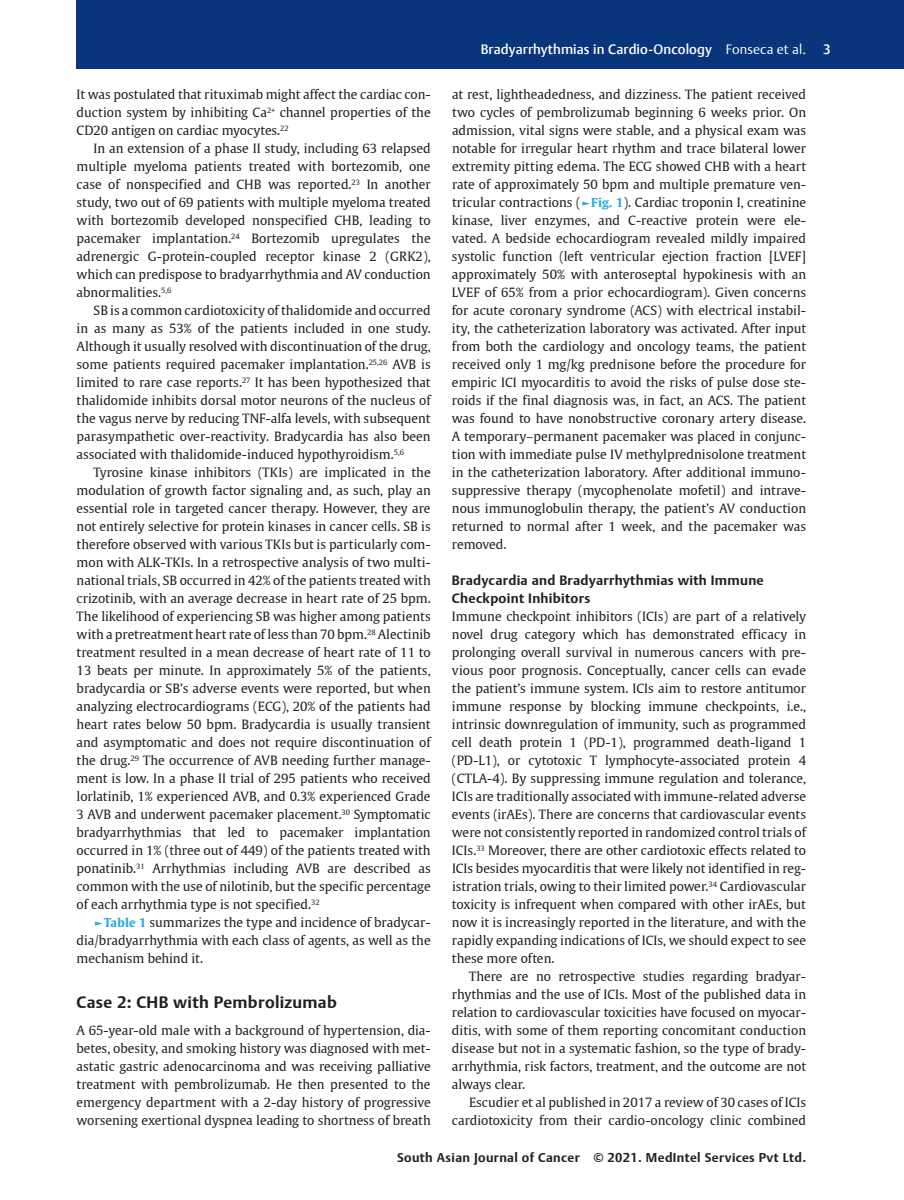
<style>
.page{position:relative;width:904px;height:1200px;background:#fff}
.page>*{position:absolute;margin:0;border:0;box-sizing:border-box;transform-origin:0 0}
.t1{font:700 16.5px "Thieme Argo 2011";letter-spacing:.02em;color:#231f20}
.t2{font:700 13.5px/18px "Thieme Argo 2011";letter-spacing:.02em;color:#231f20}
.t3{font:500 13.5px "Thieme Argo 2011";letter-spacing:.01em;color:#fff}
.t4{font:12.75px/18px "Thieme Gulliver 2011";color:#231f20;text-align:justify}
.t5{font:700 12.75px "Thieme Argo 2011";letter-spacing:.03em;color:#231f20}
.s1{font-weight:700;font-size:12.15px;color:#2baae1}
.s2{font-weight:300}
</style>
<div class="page">
<div style="left:77px;top:0;width:826px;height:68px;background:#08357c"></div>
<p class="t4" style="left:77px;top:85px;width:355px">It was postulated that rituximab might affect the cardiac con&shy;duction system by inhibiting Ca<sup>2+</sup> channel properties of the CD20 antigen on cardiac myocytes.<sup>22</sup></p>
<p class="t4" style="left:77px;top:139px;width:355px;text-indent:17px">In an extension of a phase II study, including 63 relapsed multiple myeloma patients treated with bortezomib, one case of nonspecified and CHB was reported.<sup>23</sup> In another study, two out of 69 patients with multiple myeloma treated with bortezomib developed nonspecified CHB, leading to pacemaker implantation.<sup>24</sup> Bortezomib upregulates the adrenergic G-protein-coupled receptor kinase 2 (GRK2), which can predispose to bradyarrhythmia and AV conduction abnormalities.<sup>5,6</sup></p>
<p class="t4" style="left:77px;top:301px;width:355px;text-indent:17px">SB is a common cardiotoxicity of thalidomide and occurred in as many as 53% of the patients included in one study.<br>Although it usually resolved with discontinuation of the drug, some patients required pacemaker implantation.<sup>25,26</sup> AVB is limited to rare case reports.<sup>27</sup> It has been hypothesized that thalidomide inhibits dorsal motor neurons of the nucleus of the vagus nerve by reducing TNF-alfa levels, with subsequent parasympathetic over-reactivity. Bradycardia has also been associated with thalidomide-induced hypothyroidism.<sup>5,6</sup></p>
<p class="t4" style="left:77px;top:463px;width:355px;text-indent:17px">Tyrosine kinase inhibitors (TKIs) are implicated in the modulation of growth factor signaling and, as such, play an essential role in targeted cancer therapy. However, they are not entirely selective for protein kinases in cancer cells. SB is therefore observed with various TKIs but is particularly com&shy;mon with ALK-TKIs. In a retrospective analysis of two multi&shy;national trials, SB occurred in 42% of the patients treated with crizotinib, with an average decrease in heart rate of 25 bpm.<br>The likelihood of experiencing SB was higher among patients with a pretreatment heart rate of less than 70 bpm.<sup>28</sup> Alectinib treatment resulted in a mean decrease of heart rate of 11 to 13 beats per minute. In approximately 5% of the patients, bradycardia or SB’s adverse events were reported, but when analyzing electrocardiograms (ECG), 20% of the patients had heart rates below 50 bpm. Bradycardia is usually transient and asymptomatic and does not require discontinuation of the drug.<sup>29</sup> The occurrence of AVB needing further manage&shy;ment is low. In a phase II trial of 295 patients who received lorlatinib, 1% experienced AVB, and 0.3% experienced Grade 3 AVB and underwent pacemaker placement.<sup>30</sup> Symptomatic bradyarrhythmias that led to pacemaker implantation occurred in 1% (three out of 449) of the patients treated with ponatinib.<sup>31</sup> Arrhythmias including AVB are described as common with the use of nilotinib, but the specific percentage of each arrhythmia type is not specified.<sup>32</sup></p>
<p class="t4" style="left:77px;top:913px;width:355px;text-indent:17px"><span class="s1">►Table 1</span> summarizes the type and incidence of bradycar&shy;dia/bradyarrhythmia with each class of agents, as well as the mechanism behind it.</p>
<p class="t1" style="left:77px;top:991px;width:261px">Case 2: CHB with Pembrolizumab</p>
<p class="t4" style="left:77px;top:1021px;width:355px">A 65-year-old male with a background of hypertension, dia&shy;betes, obesity, and smoking history was diagnosed with met&shy;astatic gastric adenocarcinoma and was receiving palliative treatment with pembrolizumab. He then presented to the emergency department with a 2-day history of progressive worsening exertional dyspnea leading to shortness of breath</p>
<p class="t3" style="left:480px;top:41px;width:327px">Bradyarrhythmias in Cardio-Oncology <span class="s2">Fonseca et al.</span></p>
<p class="t4" style="left:452px;top:85px;width:355px">at rest, lightheadedness, and dizziness. The patient received two cycles of pembrolizumab beginning 6 weeks prior. On admission, vital signs were stable, and a physical exam was notable for irregular heart rhythm and trace bilateral lower extremity pitting edema. The ECG showed CHB with a heart rate of approximately 50 bpm and multiple premature ven&shy;tricular contractions (<span class="s1">►Fig. 1</span>). Cardiac troponin I, creatinine kinase, liver enzymes, and C-reactive protein were ele&shy;vated. A bedside echocardiogram revealed mildly impaired systolic function (left ventricular ejection fraction [LVEF] approximately 50% with anteroseptal hypokinesis with an LVEF of 65% from a prior echocardiogram). Given concerns for acute coronary syndrome (ACS) with electrical instabil&shy;ity, the catheterization laboratory was activated. After input from both the cardiology and oncology teams, the patient received only 1 mg/kg prednisone before the procedure for empiric ICI myocarditis to avoid the risks of pulse dose ste&shy;roids if the final diagnosis was, in fact, an ACS. The patient was found to have nonobstructive coronary artery disease.<br>A temporary–permanent pacemaker was placed in conjunc&shy;tion with immediate pulse IV methylprednisolone treatment in the catheterization laboratory. After additional immuno&shy;suppressive therapy (mycophenolate mofetil) and intrave&shy;nous immunoglobulin therapy, the patient’s AV conduction returned to normal after 1 week, and the pacemaker was removed.</p>
<p class="t2" style="left:452px;top:571px;width:313px">Bradycardia and Bradyarrhythmias with Immune<br>Checkpoint Inhibitors</p>
<p class="t4" style="left:452px;top:607px;width:355px">Immune checkpoint inhibitors (ICIs) are part of a relatively novel drug category which has demonstrated efficacy in prolonging overall survival in numerous cancers with pre&shy;vious poor prognosis. Conceptually, cancer cells can evade the patient’s immune system. ICIs aim to restore antitumor immune response by blocking immune checkpoints, i.e., intrinsic downregulation of immunity, such as programmed cell death protein 1 (PD-1), programmed death-ligand 1 (PD-L1), or cytotoxic T lymphocyte-associated protein 4 (CTLA-4). By suppressing immune regulation and tolerance, ICIs are traditionally associated with immune-related adverse events (irAEs). There are concerns that cardiovascular events were not consistently reported in randomized control trials of ICIs.<sup>33</sup> Moreover, there are other cardiotoxic effects related to ICIs besides myocarditis that were likely not identified in reg&shy;istration trials, owing to their limited power.<sup>34</sup> Cardiovascular toxicity is infrequent when compared with other irAEs, but now it is increasingly reported in the literature, and with the rapidly expanding indications of ICIs, we should expect to see these more often.</p>
<p class="t4" style="left:452px;top:967px;width:355px;text-indent:17px">There are no retrospective studies regarding bradyar&shy;rhythmias and the use of ICIs. Most of the published data in relation to cardiovascular toxicities have focused on myocar&shy;ditis, with some of them reporting concomitant conduction disease but not in a systematic fashion, so the type of brady&shy;arrhythmia, risk factors, treatment, and the outcome are not always clear.</p>
<p class="t4" style="left:452px;top:1093px;width:355px;text-align:right">Escudier et al published in 2017 a review of 30 cases of ICIs cardiotoxicity from their cardio-oncology clinic combined</p>
<p class="t5" style="left:397px;top:1149px;width:410px">South Asian Journal of Cancer © 2021. MedIntel Services Pvt Ltd.</p>
<p class="t3" style="left:822px;top:41px;width:9px">3</p>
</div>
